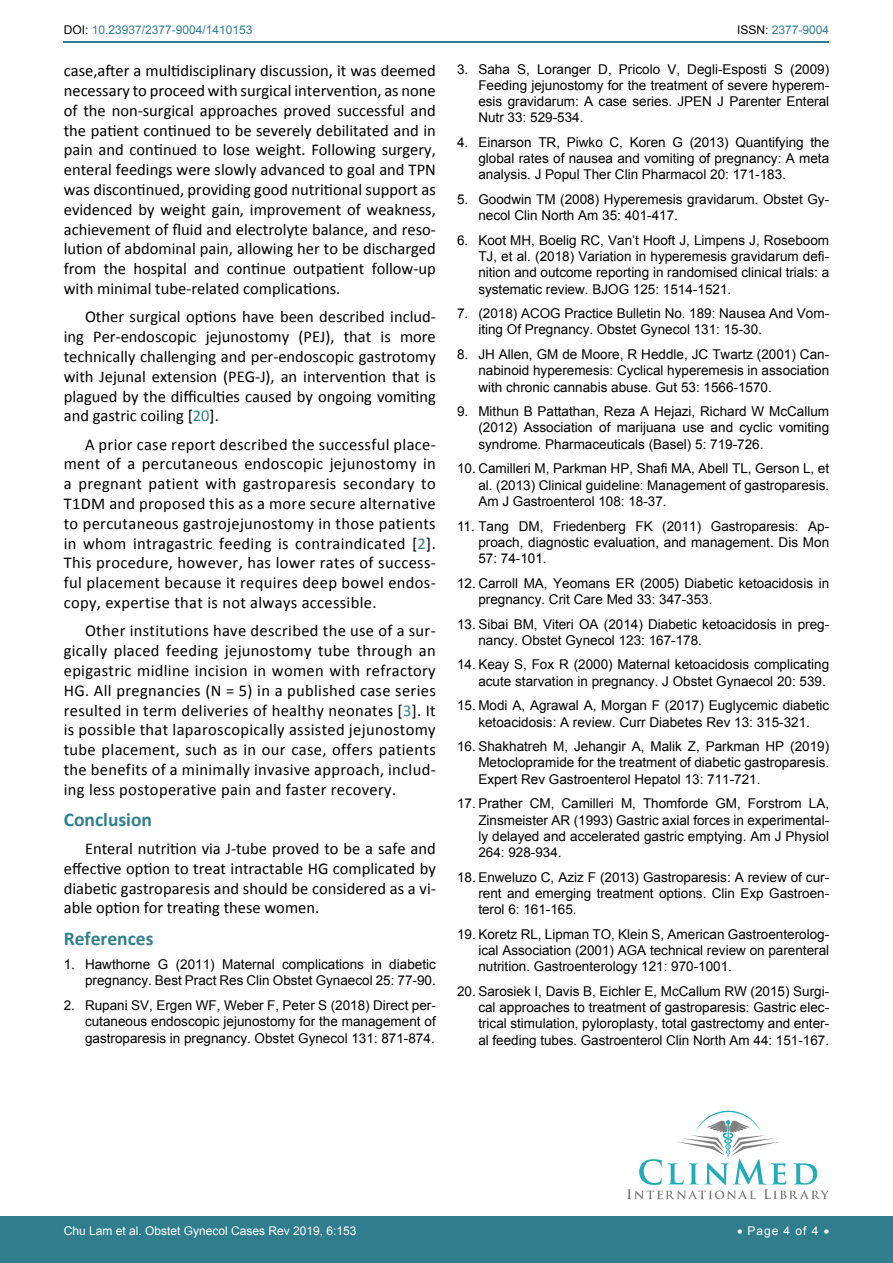
<style>
.page{position:relative;width:893px;height:1263px;background:#fff}
.page>*{position:absolute;margin:0;border:0;box-sizing:border-box;transform-origin:0 0}
.t1{font:700 19.5px "Calibri";color:#30808d}
.t2{font:16.5px/19.8px "Calibri";color:#000;text-align:justify}
.t3{font:13.5px/16.2px "Arial";color:#000;text-align:justify}
.t4{font:12px "Arial";color:#fff}
.t5{font:12px "Arial";color:#30808d}
.s1{color:#000}
.s2{color:#30808d}
</style>
<div class="page">
<div style="left:0;top:1217px;width:893px;height:46px;background:#307d8d"></div>
<hr style="left:64px;top:41px;width:765px;height:2px;background:#30808d">
<svg style="left:627px;top:1111px;width:202px;height:88px"></svg>
<p class="t5" style="left:64px;top:22px;width:190px"><span class="s1">DOI:</span> 10.23937/2377-9004/1410153</p>
<p class="t5" style="left:737px;top:22px;width:94px"><span class="s1">ISSN:</span> 2377-9004</p>
<p class="t2" style="left:64px;top:61px;width:374px">case,after a multidisciplinary discussion, it was deemed necessary to proceed with surgical intervention, as none of the non-surgical approaches proved successful and the patient continued to be severely debilitated and in pain and continued to lose weight. Following surgery, enteral feedings were slowly advanced to goal and TPN was discontinued, providing good nutritional support as evidenced by weight gain, improvement of weakness, achievement of fluid and electrolyte balance, and reso&shy;lution of abdominal pain, allowing her to be discharged from the hospital and continue outpatient follow-up with minimal tube-related complications.</p>
<p class="t2" style="left:64px;top:307px;width:374px;text-indent:21px">Other surgical options have been described includ&shy;ing Per-endoscopic jejunostomy (PEJ), that is more technically challenging and per-endoscopic gastrotomy with Jejunal extension (PEG-J), an intervention that is plagued by the difficulties caused by ongoing vomiting and gastric coiling [<span class="s2">20</span>].</p>
<p class="t2" style="left:64px;top:434px;width:374px;text-indent:21px">A prior case report described the successful place&shy;ment of a percutaneous endoscopic jejunostomy in a pregnant patient with gastroparesis secondary to T1DM and proposed this as a more secure alternative to percutaneous gastrojejunostomy in those patients in whom intragastric feeding is contraindicated [<span class="s2">2</span>].<br>This procedure, however, has lower rates of success&shy;ful placement because it requires deep bowel endos&shy;copy, expertise that is not always accessible.</p>
<p class="t2" style="left:64px;top:621px;width:374px;text-indent:21px">Other institutions have described the use of a sur&shy;gically placed feeding jejunostomy tube through an epigastric midline incision in women with refractory HG. All pregnancies (N = 5) in a published case series resulted in term deliveries of healthy neonates [<span class="s2">3</span>]. It is possible that laparoscopically assisted jejunostomy tube placement, such as in our case, offers patients the benefits of a minimally invasive approach, includ&shy;ing less postoperative pain and faster recovery.</p>
<h1 class="t1" style="left:64px;top:807px;width:90px">Conclusion</h1>
<p class="t2" style="left:64px;top:839px;width:374px;text-indent:21px">Enteral nutrition via J-tube proved to be a safe and effective option to treat intractable HG complicated by diabetic gastroparesis and should be considered as a vi&shy;able option for treating these women.</p>
<h1 class="t1" style="left:64px;top:925px;width:91px">References</h1>
<p class="t3" style="left:64px;top:956px;width:374px;text-align:right">1. Hawthorne G (2011) Maternal complications in diabetic pregnancy. Best Pract Res Clin Obstet Gynaecol 25: 77-90.</p>
<p class="t3" style="left:85px;top:997px;width:352px;text-indent:-21px">2. Rupani SV, Ergen WF, Weber F, Peter S (2018) Direct per&shy;cutaneous endoscopic jejunostomy for the management of gastroparesis in pregnancy. Obstet Gynecol 131: 871-874.</p>
<p class="t3" style="left:478px;top:61px;width:352px;text-indent:-21px">3. Saha S, Loranger D, Pricolo V, Degli-Esposti S (2009)<br>Feeding jejunostomy for the treatment of severe hyperem&shy;esis gravidarum: A case series. JPEN J Parenter Enteral Nutr 33: 529-534.</p>
<p class="t3" style="left:478px;top:134px;width:352px;text-indent:-21px">4. Einarson TR, Piwko C, Koren G (2013) Quantifying the global rates of nausea and vomiting of pregnancy: A meta analysis. J Popul Ther Clin Pharmacol 20: 171-183.</p>
<p class="t3" style="left:478px;top:191px;width:352px;text-indent:-21px">5. Goodwin TM (2008) Hyperemesis gravidarum. Obstet Gy&shy;necol Clin North Am 35: 401-417.</p>
<p class="t3" style="left:478px;top:232px;width:352px;text-indent:-21px">6. Koot MH, Boelig RC, Van’t Hooft J, Limpens J, Roseboom TJ, et al. (2018) Variation in hyperemesis gravidarum defi&shy;nition and outcome reporting in randomised clinical trials: a systematic review. BJOG 125: 1514-1521.</p>
<p class="t3" style="left:478px;top:306px;width:352px;text-indent:-21px">7. (2018) ACOG Practice Bulletin No. 189: Nausea And Vom&shy;iting Of Pregnancy. Obstet Gynecol 131: 15-30.</p>
<p class="t3" style="left:478px;top:346px;width:352px;text-indent:-21px">8. JH Allen, GM de Moore, R Heddle, JC Twartz (2001) Can&shy;nabinoid hyperemesis: Cyclical hyperemesis in association with chronic cannabis abuse. Gut 53: 1566-1570.</p>
<p class="t3" style="left:478px;top:404px;width:352px;text-indent:-21px">9. Mithun B Pattathan, Reza A Hejazi, Richard W McCallum (2012) Association of marijuana use and cyclic vomiting syndrome. Pharmaceuticals (Basel) 5: 719-726.</p>
<p class="t3" style="left:478px;top:461px;width:352px;text-indent:-21px">10. Camilleri M, Parkman HP, Shafi MA, Abell TL, Gerson L, et al. (2013) Clinical guideline: Management of gastroparesis.<br>Am J Gastroenterol 108: 18-37.</p>
<p class="t3" style="left:478px;top:518px;width:352px;text-indent:-21px">11. Tang DM, Friedenberg FK (2011) Gastroparesis: Ap&shy;proach, diagnostic evaluation, and management. Dis Mon 57: 74-101.</p>
<p class="t3" style="left:478px;top:575px;width:352px;text-indent:-21px">12. Carroll MA, Yeomans ER (2005) Diabetic ketoacidosis in pregnancy. Crit Care Med 33: 347-353.</p>
<p class="t3" style="left:478px;top:616px;width:352px;text-indent:-21px">13. Sibai BM, Viteri OA (2014) Diabetic ketoacidosis in preg&shy;nancy. Obstet Gynecol 123: 167-178.</p>
<p class="t3" style="left:457px;top:657px;width:374px;text-align:right">14. Keay S, Fox R (2000) Maternal ketoacidosis complicating acute starvation in pregnancy. J Obstet Gynaecol 20: 539.</p>
<p class="t3" style="left:457px;top:698px;width:374px;text-align:center">15. Modi A, Agrawal A, Morgan F (2017) Euglycemic diabetic ketoacidosis: A review. Curr Diabetes Rev 13: 315-321.</p>
<p class="t3" style="left:478px;top:738px;width:352px;text-indent:-21px">16. Shakhatreh M, Jehangir A, Malik Z, Parkman HP (2019)<br>Metoclopramide for the treatment of diabetic gastroparesis.<br>Expert Rev Gastroenterol Hepatol 13: 711-721.</p>
<p class="t3" style="left:478px;top:796px;width:352px;text-indent:-21px">17. Prather CM, Camilleri M, Thomforde GM, Forstrom LA, Zinsmeister AR (1993) Gastric axial forces in experimental&shy;ly delayed and accelerated gastric emptying. Am J Physiol 264: 928-934.</p>
<p class="t3" style="left:478px;top:869px;width:352px;text-indent:-21px">18. Enweluzo C, Aziz F (2013) Gastroparesis: A review of cur&shy;rent and emerging treatment options. Clin Exp Gastroen&shy;terol 6: 161-165.</p>
<p class="t3" style="left:478px;top:926px;width:352px;text-indent:-21px">19. Koretz RL, Lipman TO, Klein S, American Gastroenterolog&shy;ical Association (2001) AGA technical review on parenteral nutrition. Gastroenterology 121: 970-1001.</p>
<p class="t3" style="left:478px;top:983px;width:352px;text-indent:-21px">20. Sarosiek I, Davis B, Eichler E, McCallum RW (2015) Surgi&shy;cal approaches to treatment of gastroparesis: Gastric elec&shy;trical stimulation, pyloroplasty, total gastrectomy and enter&shy;al feeding tubes. Gastroenterol Clin North Am 44: 151-167.</p>
<p class="t4" style="left:64px;top:1223px;width:294px">Chu Lam et al. Obstet Gynecol Cases Rev 2019, 6:153</p>
<p class="t4" style="left:737px;top:1223px;width:94px">• Page 4 of 4 •</p>
</div>
